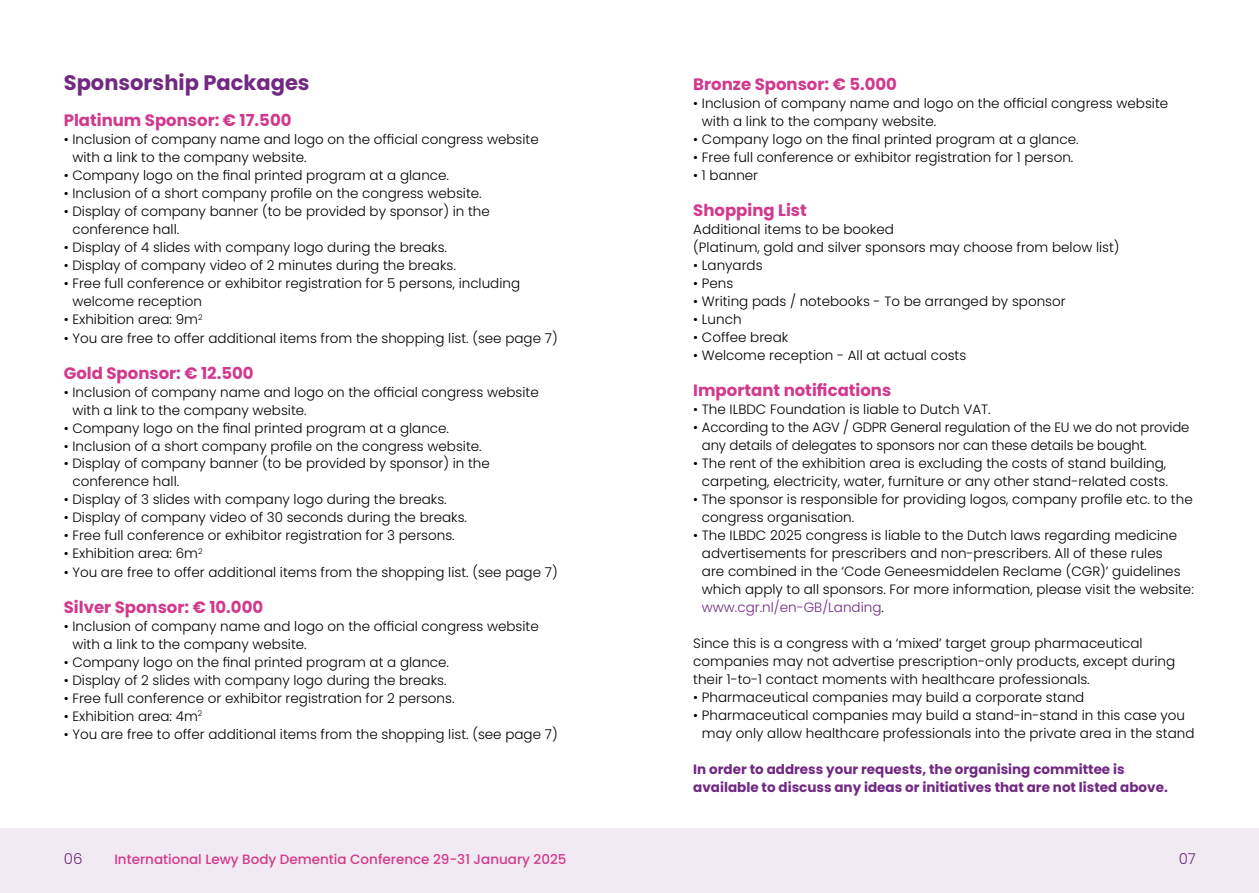
<style>
.page{position:relative;width:1259px;height:893px;background:#fff}
.page>*{position:absolute;margin:0;border:0;box-sizing:border-box;transform-origin:0 0}
.t1{font:700 21px "Poppins";color:#712982}
.t2{font:700 16.5px "Poppins";color:#d2398d}
.t3{font:300 15px "Poppins";color:#712982}
.t4{font:300 13.5px/18px "Poppins";color:#000}
.t5{font:700 13.5px/18px "Poppins";color:#712982}
.t6{font:500 13.5px "Poppins";color:#d2398d}
.s1{color:#712982}
</style>
<div class="page">
<div style="left:0;top:828px;width:630px;height:65px;background:#f1eaf2"></div>
<div style="left:630px;top:828px;width:629px;height:65px;background:#f1eaf2"></div>
<h1 class="t1" style="left:64px;top:71px;width:247px">Sponsorship Packages</h1>
<p class="t2" style="left:64px;top:111px;width:229px">Platinum Sponsor: € 17.500</p>
<p class="t4" style="left:72px;top:131px;width:468px;text-indent:-9px">• Inclusion of company name and logo on the official congress website with a link to the company website.</p>
<p class="t4" style="left:64px;top:167px;width:387px">• Company logo on the final printed program at a glance.</p>
<p class="t4" style="left:64px;top:185px;width:419px">• Inclusion of a short company profile on the congress website.</p>
<p class="t4" style="left:72px;top:203px;width:419px;text-indent:-9px">• Display of company banner (to be provided by sponsor) in the conference hall.</p>
<p class="t4" style="left:64px;top:239px;width:385px">• Display of 4 slides with company logo during the breaks.</p>
<p class="t4" style="left:64px;top:257px;width:393px">• Display of company video of 2 minutes during the breaks.</p>
<p class="t4" style="left:72px;top:275px;width:449px;text-indent:-9px">• Free full conference or exhibitor registration for 5 persons, including welcome reception</p>
<p class="t4" style="left:64px;top:311px;width:140px">• Exhibition area: 9m<sup>2</sup></p>
<p class="t4" style="left:64px;top:329px;width:495px">• You are free to offer additional items from the shopping list. (see page 7)</p>
<p class="t2" style="left:64px;top:363px;width:191px">Gold Sponsor: € 12.500</p>
<p class="t4" style="left:72px;top:383px;width:468px;text-indent:-9px">• Inclusion of company name and logo on the official congress website with a link to the company website.</p>
<p class="t4" style="left:64px;top:419px;width:387px">• Company logo on the final printed program at a glance.</p>
<p class="t4" style="left:64px;top:437px;width:419px">• Inclusion of a short company profile on the congress website.</p>
<p class="t4" style="left:72px;top:455px;width:419px;text-indent:-9px">• Display of company banner (to be provided by sponsor) in the conference hall.</p>
<p class="t4" style="left:64px;top:491px;width:384px">• Display of 3 slides with company logo during the breaks.</p>
<p class="t4" style="left:64px;top:509px;width:405px">• Display of company video of 30 seconds during the breaks.</p>
<p class="t4" style="left:64px;top:527px;width:392px">• Free full conference or exhibitor registration for 3 persons.</p>
<p class="t4" style="left:64px;top:545px;width:140px">• Exhibition area: 6m<sup>2</sup></p>
<p class="t4" style="left:64px;top:563px;width:495px">• You are free to offer additional items from the shopping list. (see page 7)</p>
<p class="t2" style="left:64px;top:597px;width:201px">Silver Sponsor: € 10.000</p>
<p class="t4" style="left:72px;top:617px;width:468px;text-indent:-9px">• Inclusion of company name and logo on the official congress website with a link to the company website.</p>
<p class="t4" style="left:64px;top:653px;width:387px">• Company logo on the final printed program at a glance.</p>
<p class="t4" style="left:64px;top:671px;width:384px">• Display of 2 slides with company logo during the breaks.</p>
<p class="t4" style="left:64px;top:689px;width:392px">• Free full conference or exhibitor registration for 2 persons.</p>
<p class="t4" style="left:64px;top:707px;width:140px">• Exhibition area: 4m<sup>2</sup></p>
<p class="t4" style="left:64px;top:725px;width:495px">• You are free to offer additional items from the shopping list. (see page 7)</p>
<p class="t2" style="left:693px;top:75px;width:205px">Bronze Sponsor: € 5.000</p>
<p class="t4" style="left:702px;top:94px;width:468px;text-indent:-9px">• Inclusion of company name and logo on the official congress website with a link to the company website.</p>
<p class="t4" style="left:693px;top:130px;width:387px">• Company logo on the final printed program at a glance.</p>
<p class="t4" style="left:693px;top:148px;width:381px">• Free full conference or exhibitor registration for 1 person.</p>
<p class="t4" style="left:693px;top:166px;width:66px">• 1 banner</p>
<p class="t2" style="left:693px;top:201px;width:115px">Shopping List</p>
<p class="t4" style="left:693px;top:220px;width:428px">Additional items to be booked<br>(Platinum, gold and silver sponsors may choose from below list)</p>
<p class="t4" style="left:693px;top:256px;width:71px">• Lanyards</p>
<p class="t4" style="left:693px;top:274px;width:42px">• Pens</p>
<p class="t4" style="left:693px;top:292px;width:374px">• Writing pads / notebooks - To be arranged by sponsor</p>
<p class="t4" style="left:693px;top:310px;width:50px">• Lunch</p>
<p class="t4" style="left:693px;top:328px;width:96px">• Coffee break</p>
<p class="t4" style="left:693px;top:346px;width:274px">• Welcome reception - All at actual costs</p>
<p class="t2" style="left:693px;top:381px;width:199px">Important notifications</p>
<p class="t4" style="left:693px;top:400px;width:299px">• The ILBDC Foundation is liable to Dutch VAT.</p>
<p class="t4" style="left:702px;top:418px;width:489px;text-indent:-9px">• According to the AGV / GDPR General regulation of the EU we do not provide any details of delegates to sponsors nor can these details be bought.</p>
<p class="t4" style="left:693px;top:454px;width:476px;text-align:right">• The rent of the exhibition area is excluding the costs of stand building, carpeting, electricity, water, furniture or any other stand-related costs.</p>
<p class="t4" style="left:702px;top:490px;width:492px;text-indent:-9px">• The sponsor is responsible for providing logos, company profile etc. to the congress organisation.</p>
<p class="t4" style="left:702px;top:526px;width:493px;text-indent:-9px">• The ILBDC 2025 congress is liable to the Dutch laws regarding medicine advertisements for prescribers and non-prescribers. All of these rules<br>are combined in the ‘Code Geneesmiddelen Reclame (CGR)’ guidelines which apply to all sponsors. For more information, please visit the website: <span class="s1">www.cgr.nl/en-GB/Landing</span>.</p>
<p class="t4" style="left:693px;top:634px;width:483px">Since this is a congress with a ‘mixed’ target group pharmaceutical companies may not advertise prescription-only products, except during their 1-to-1 contact moments with healthcare professionals.</p>
<p class="t4" style="left:693px;top:688px;width:392px">• Pharmaceutical companies may build a corporate stand</p>
<p class="t4" style="left:702px;top:706px;width:494px;text-indent:-9px">• Pharmaceutical companies may build a stand-in-stand in this case you may only allow healthcare professionals into the private area in the stand</p>
<p class="t5" style="left:693px;top:760px;width:476px">In order to address your requests, the organising committee is available to discuss any ideas or initiatives that are not listed above.</p>
<p class="t3" style="left:64px;top:850px;width:20px">06</p>
<p class="t6" style="left:114px;top:851px;width:453px">International Lewy Body Dementia Conference 29-31 January 2025</p>
<p class="t3" style="left:1178px;top:850px;width:19px">07</p>
</div>
